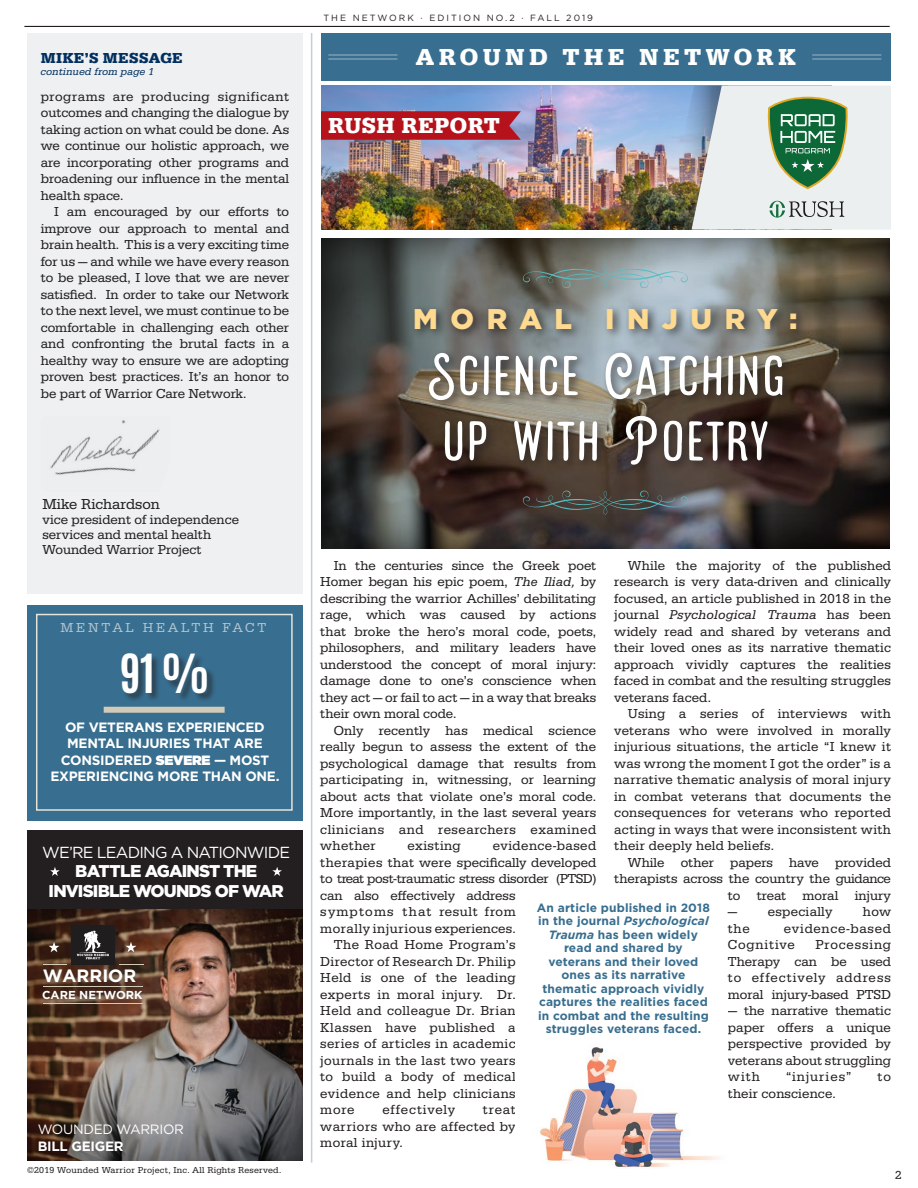
<style>
.page{position:relative;width:918px;height:1188px;background:#fff}
.page>*{position:absolute;margin:0;border:0;box-sizing:border-box;transform-origin:0 0}
.t1{font:72px "Fetridge";letter-spacing:.01em;color:#fff}
.t2{font:700 45px "Antonio";color:#fff}
.t3{font:900 28.5px "Gotham";letter-spacing:.44em;color:#feda90}
.t4{font:700 24px "Serifa";letter-spacing:.18em;color:#fff}
.t5{font:700 22.5px "Serifa";letter-spacing:.02em;color:#fff}
.t6{font:700 17.85px "Gotham";color:#fff}
.t7{font:900 17.1px "Gotham";letter-spacing:-.05em;color:#fff}
.t8{font:16.05px "Gotham";letter-spacing:-.05em;color:#fff}
.t9{font:15px "Serifa";color:#231f20}
.t10{font:700 15px "Serifa";letter-spacing:.02em;color:#002f60}
.t11{font:13.5px/16.5px "Serifa";letter-spacing:.01em;color:#231f20;text-align:justify}
.t12{font:700 13.5px/16.2px "Gotham";letter-spacing:-.02em;color:#fff;text-align:center}
.t13{font:13.5px/16.5px "Serifa";letter-spacing:.05em;color:#231f20}
.t14{font:13.5px "Serifa";letter-spacing:.2em;color:#fff}
.t15{font:13.5px "Gotham";letter-spacing:-.02em;color:#fff}
.t16{font:13.5px "Serifa";letter-spacing:.055em;color:#231f20}
.t17{font:13.5px "Serifa";letter-spacing:.07em;color:#231f20}
.t18{font:13.5px "Serifa";letter-spacing:.03em;color:#231f20}
.t19{font:700 12px/13.5px "Gotham";letter-spacing:.01em;color:#386e8f;text-align:center}
.t20{font:12px "Serifa";color:#231f20}
.t21{font:700 11.55px "Gotham";color:#fff}
.t22{font:italic 10.5px "Serifa";letter-spacing:.02em;color:#002f60}
.t23{font:9px "Serifa";letter-spacing:.025em;color:#231f20}
.t24{font:9px "Gotham";letter-spacing:.22em;color:#231f20}
.s1{font-weight:900}
.s2{font-style:italic}
</style>
<div class="page">
<svg style="left:321px;top:239px;width:569px;height:310px;background:#4d4944"></svg>
<div style="left:27px;top:605px;width:276px;height:216px;background:#386e8f"></div>
<div style="left:36px;top:614px;width:257px;height:197px;border:2px solid #e6e3d8"></div>
<div style="left:27px;top:33px;width:276px;height:561px;background:#eef0f1"></div>
<div style="left:321px;top:33px;width:570px;height:48px;background:#386e8f"></div>
<hr style="left:328px;top:54px;width:70px;height:2px;background:#6a90ac">
<hr style="left:328px;top:58px;width:70px;height:2px;background:#6a90ac">
<hr style="left:812px;top:54px;width:69px;height:2px;background:#6a90ac">
<hr style="left:812px;top:58px;width:69px;height:2px;background:#6a90ac">
<img style="left:50px;top:420px;width:110px;height:55px">
<div style="left:27px;top:830px;width:276px;height:331px;background:#231f20"></div>
<img style="left:27px;top:909px;width:276px;height:252px">
<img style="left:321px;top:86px;width:343px;height:144px">
<img style="left:664px;top:86px;width:227px;height:144px">
<svg style="left:321px;top:111px;width:200px;height:29px;background:#b31823"></svg>
<div style="left:121px;top:654px;width:96px;height:49px;background:#231f20;opacity:.55"></div>
<svg style="left:272px;top:867px;width:10px;height:9px"></svg>
<svg style="left:50px;top:867px;width:10px;height:9px"></svg>
<div style="left:33px;top:915px;width:119px;height:98px;background:#231f20;opacity:.75"></div>
<div style="left:71px;top:925px;width:44px;height:40px;background:#201d1e"></div>
<svg style="left:77px;top:931px;width:32px;height:28px"></svg>
<svg style="left:49px;top:942px;width:11px;height:10px"></svg>
<svg style="left:125px;top:942px;width:11px;height:10px"></svg>
<svg style="left:43px;top:964px;width:24px;height:1px"></svg>
<hr style="left:43px;top:1003px;width:99px;height:1px;background:#d2cbb8">
<hr style="left:43px;top:986px;width:99px;height:1px;background:#d2cbb8">
<svg style="left:119px;top:964px;width:24px;height:1px"></svg>
<div style="left:104px;top:707px;width:121px;height:6px;background:#d2cbb8"></div>
<hr style="left:311px;top:33px;width:1px;height:1130px;background:#c5ced3">
<hr style="left:24px;top:26px;width:866px;height:1px;background:#231f20">
<img style="left:539px;top:1047px;width:182px;height:121px">
<div style="left:411px;top:304px;width:397px;height:36px;background:#231f20;opacity:.75"></div>
<div style="left:425px;top:348px;width:369px;height:128px;background:#231f20;opacity:.75"></div>
<svg style="left:523px;top:264px;width:165px;height:24px;background:#889897"></svg>
<svg style="left:523px;top:490px;width:165px;height:24px;background:#4b4b48"></svg>
<p class="t10" style="left:41px;top:49px;width:143px">MIKE’S MESSAGE</p>
<p class="t22" style="left:41px;top:66px;width:115px">continued from page 1</p>
<p class="t11" style="left:41px;top:88px;width:250px">programs are producing significant outcomes and changing the dialogue by taking action on what could be done. As we continue our holistic approach, we are incorporating other programs and broadening our influence in the mental health space.</p>
<p class="t11" style="left:41px;top:203px;width:250px;text-indent:14px">I am encouraged by our efforts to improve our approach to mental and brain health. This is a very exciting time for us — and while we have every reason to be pleased, I love that we are never satisfied. In order to take our Network to the next level, we must continue to be comfortable in challenging each other and confronting the brutal facts in a healthy way to ensure we are adopting proven best practices. It’s an honor to be part of Warrior Care Network.</p>
<p class="t9" style="left:42px;top:496px;width:119px">Mike Richardson</p>
<p class="t11" style="left:42px;top:511px;width:198px">vice president of independence</p>
<p class="t11" style="left:42px;top:526px;width:170px">services and mental health</p>
<p class="t11" style="left:42px;top:541px;width:161px">Wounded Warrior Project</p>
<p class="t14" style="left:61px;top:620px;width:207px">MENTAL HEALTH FACT</p>
<p class="t2" style="left:120px;top:639px;width:91px">91 %</p>
<p class="t12" style="left:50px;top:719px;width:231px">OF VETERANS EXPERIENCED<br>MENTAL INJURIES THAT ARE<br>CONSIDERED <span class="s1">SEVERE</span> — MOST<br>EXPERIENCING MORE THAN ONE.</p>
<p class="t8" style="left:42px;top:843px;width:249px">WE’RE LEADING A NATIONWIDE</p>
<p class="t7" style="left:75px;top:861px;width:184px">BATTLE AGAINST THE</p>
<p class="t7" style="left:49px;top:881px;width:237px">INVISIBLE WOUNDS OF WAR</p>
<h3 class="t6" style="left:43px;top:966px;width:95px">WARRIOR</h3>
<p class="t21" style="left:42px;top:988px;width:102px">CARE NETWORK</p>
<p class="t15" style="left:38px;top:1122px;width:148px">WOUNDED WARRIOR</p>
<p class="t12" style="left:38px;top:1137px;width:87px">BILL GEIGER</p>
<p class="t23" style="left:27px;top:1165px;width:256px">©2019 Wounded Warrior Project, Inc. All Rights Reserved.</p>
<p class="t24" style="left:323px;top:13px;width:271px">THE NETWORK · EDITION NO.2 · FALL 2019</p>
<p class="t4" style="left:416px;top:42px;width:382px">AROUND THE NETWORK</p>
<p class="t5" style="left:328px;top:113px;width:173px">RUSH REPORT</p>
<p class="t3" style="left:413px;top:302px;width:386px">MORAL INJURY:</p>
<p class="t1" style="left:426px;top:340px;width:361px">Science Catching</p>
<p class="t1" style="left:441px;top:405px;width:330px">up with Poetry</p>
<p class="t11" style="left:320px;top:557px;width:278px;text-indent:14px">In the centuries since the Greek poet Homer began his epic poem, <span class="s2">The Iliad,</span> by describing the warrior Achilles’ debilitating rage, which was caused by actions that broke the hero’s moral code, poets, philosophers, and military leaders have understood the concept of moral injury: damage done to one’s conscience when they act — or fail to act — in a way that breaks their own moral code.</p>
<p class="t11" style="left:320px;top:722px;width:278px;text-indent:14px">Only recently has medical science really begun to assess the extent of the psychological damage that results from participating in, witnessing, or learning about acts that violate one’s moral code.<br>More importantly, in the last several years clinicians and researchers examined whether</p>
<p class="t11" style="left:614px;top:557px;width:278px;text-indent:14px">While the majority of the published research is very data-driven and clinically focused, an article published in 2018 in the journal <span class="s2">Psychological Trauma</span> has been widely read and shared by veterans and their loved ones as its narrative thematic approach vividly captures the realities faced in combat and the resulting struggles veterans faced.</p>
<p class="t11" style="left:614px;top:705px;width:278px;text-indent:14px">Using a series of interviews with veterans who were involved in morally injurious situations, the article “I knew it was wrong the moment I got the order” is a narrative thematic analysis of moral injury in combat veterans that documents the consequences for veterans who reported acting in ways that were inconsistent with their deeply held beliefs.</p>
<p class="t11" style="left:614px;top:854px;width:278px;text-align:right">While other papers have provided therapists across the country the guidance to treat moral injury</p>
<p class="t11" style="left:728px;top:903px;width:106px">— especially</p>
<p class="t11" style="left:863px;top:903px;width:30px">how</p>
<p class="t11" style="left:728px;top:920px;width:23px">the</p>
<p class="t11" style="left:320px;top:837px;width:278px;text-align:left;text-indent:172px">evidence-based therapies that were specifically developed to treat post-traumatic stress disorder (PTSD) can also effectively address<br>symptoms that result from<br>morally injurious experiences.</p>
<p class="t11" style="left:320px;top:936px;width:197px;text-indent:14px">The Road Home Program’s Director of Research Dr. Philip Held is one of the leading experts in moral injury. Dr.<br>Held and colleague Dr. Brian Klassen have published a series of articles in academic journals in the last two years to build a body of medical evidence and help clinicians more</p>
<p class="t18" style="left:408px;top:838px;width:55px">existing</p>
<p class="t19" style="left:537px;top:900px;width:174px">An article published in 2018 in the journal <span class="s2">Psychological<br>Trauma</span> has been widely read and shared by veterans and their loved ones as its narrative thematic approach vividly captures the realities faced in combat and the resulting struggles veterans faced.</p>
<p class="t13" style="left:728px;top:920px;width:165px;text-indent:56px">evidence-based<br>Cognitive</p>
<p class="t11" style="left:728px;top:936px;width:165px;text-indent:88px">Processing Therapy can be used to effectively address moral injury-based PTSD</p>
<p class="t11" style="left:728px;top:1002px;width:165px">— the narrative thematic paper offers a unique perspective provided by veterans about struggling with</p>
<p class="t17" style="left:786px;top:1069px;width:67px">“injuries”</p>
<p class="t11" style="left:878px;top:1068px;width:15px">to</p>
<p class="t11" style="left:728px;top:1085px;width:109px">their conscience.</p>
<p class="t16" style="left:382px;top:1102px;width:74px">effectively</p>
<p class="t11" style="left:320px;top:1101px;width:197px;text-indent:163px">treat warriors who are affected by moral injury.</p>
<p class="t20" style="left:895px;top:1168px;width:8px">2</p>
</div>
